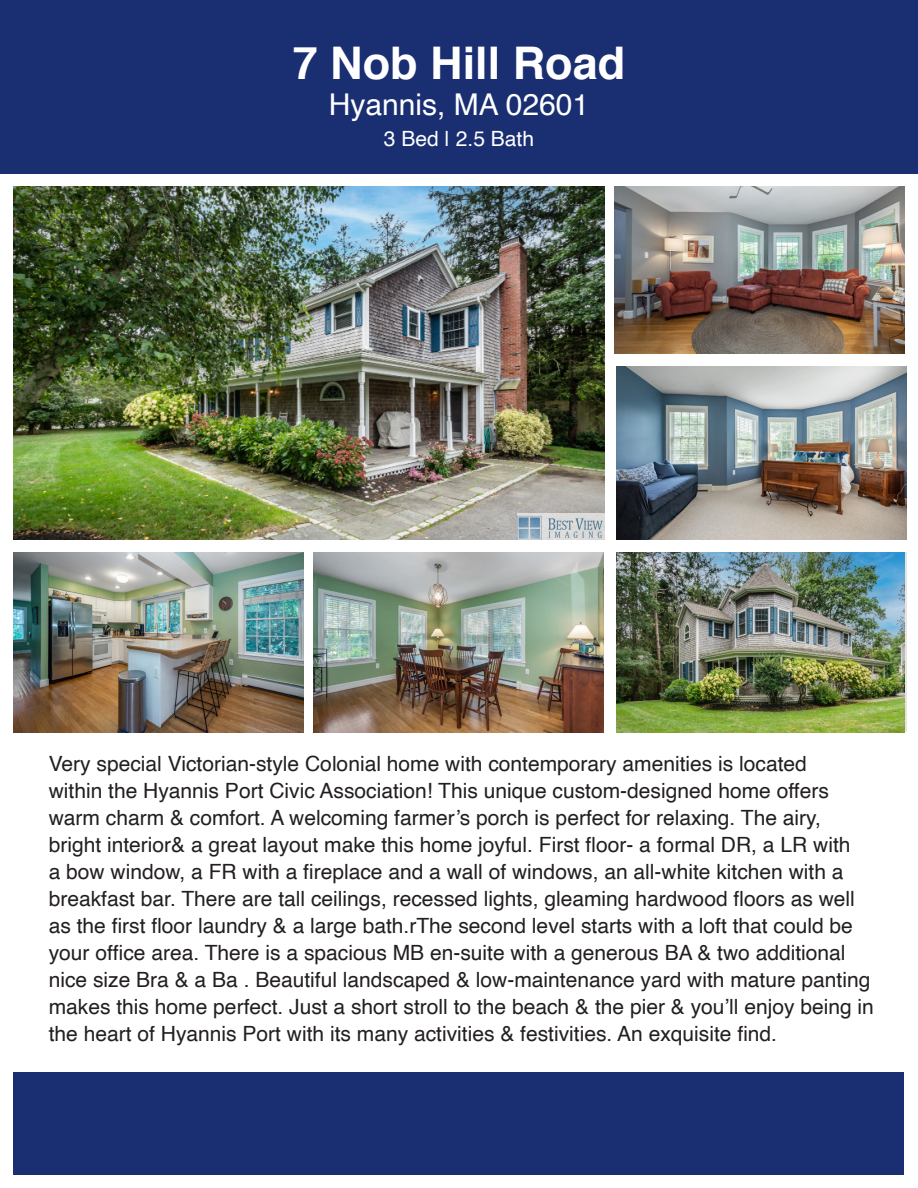
<style>
.page{position:relative;width:918px;height:1188px;background:#fff}
.page>*{position:absolute;margin:0;border:0;box-sizing:border-box;transform-origin:0 0}
.t1{font:700 45px "Helvetica";color:#fff}
.t2{font:30px "Helvetica";color:#fff}
.t3{font:21px/27px "Helvetica";color:#231f20}
.t4{font:21px "Helvetica";color:#fff}
</style>
<div class="page">
<div style="left:0;top:0;width:918px;height:174px;background:#1a2e72"></div>
<div style="left:14px;top:1072px;width:890px;height:103px;background:#1a2e72"></div>
<img style="left:313px;top:552px;width:290px;height:180px">
<img style="left:616px;top:552px;width:288px;height:180px">
<img style="left:14px;top:552px;width:289px;height:180px">
<img style="left:617px;top:366px;width:289px;height:174px">
<img style="left:614px;top:186px;width:290px;height:168px">
<img style="left:14px;top:186px;width:591px;height:354px">
<img style="left:518px;top:513px;width:87px;height:27px">
<p class="t1" style="left:293px;top:27px;width:334px">7 Nob Hill Road</p>
<p class="t2" style="left:329px;top:82px;width:262px">Hyannis, MA 02601</p>
<p class="t4" style="left:384px;top:123px;width:152px">3 Bed | 2.5 Bath</p>
<p class="t3" style="left:49px;top:751px;width:760px">Very special Victorian-style Colonial home with contemporary amenities is located</p>
<p class="t3" style="left:49px;top:778px;width:827px">within the Hyannis Port Civic Association! This unique custom-designed home offers warm charm &amp; comfort. A welcoming farmer’s porch is perfect for relaxing. The airy, bright interior&amp; a great layout make this home joyful. First floor- a formal DR, a LR with<br>a bow window, a FR with a fireplace and a wall of windows, an all-white kitchen with a breakfast bar. There are tall ceilings, recessed lights, gleaming hardwood floors as well as the first floor laundry &amp; a large bath.rThe second level starts with a loft that could be your office area. There is a spacious MB en-suite with a generous BA &amp; two additional nice size Bra &amp; a Ba . Beautiful landscaped &amp; low-maintenance yard with mature panting makes this home perfect. Just a short stroll to the beach &amp; the pier &amp; you’ll enjoy being in the heart of Hyannis Port with its many activities &amp; festivities. An exquisite find.</p>
</div>
